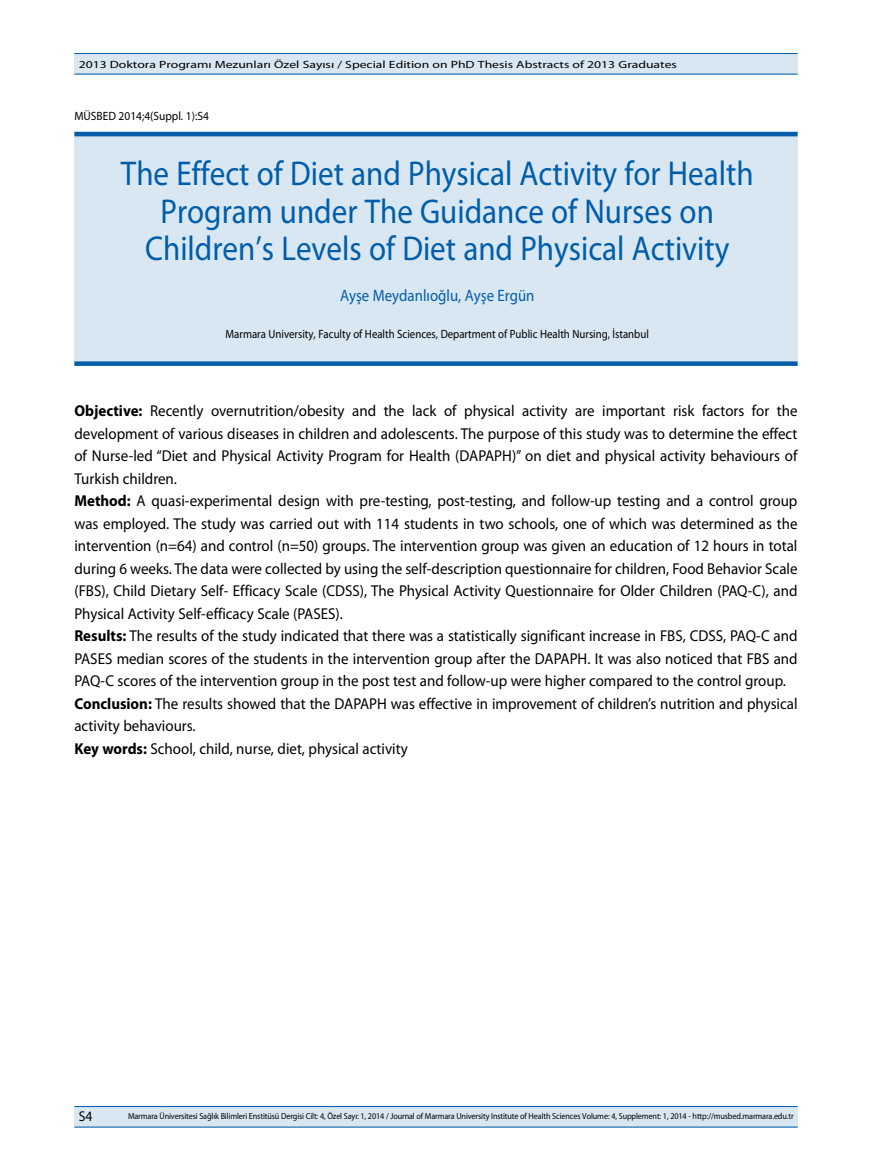
<style>
.page{position:relative;width:872px;height:1170px;background:#fff}
.page>*{position:absolute;margin:0;border:0;box-sizing:border-box;transform-origin:0 0}
.t1{font:34.5px/37.5px "Myriad Pro";color:#005daa;text-align:center;scale:.9 1}
.t2{font:16.5px "Myriad Pro";color:#005daa;scale:.9 1}
.t3{font:15.75px/22.5px "Myriad Pro";color:#000;scale:.95 1}
.t4{font:14.25px "Myriad Pro";color:#000;scale:.95 1}
.t5{font:12px "Myriad Pro";color:#000;scale:.9 1}
.t6{font:12px "Myriad Pro";color:#000;scale:.95 1}
.t7{font:10.5px "Myriad Pro";color:#000;scale:1.3 1}
.t8{font:8.7px "Myriad Pro";letter-spacing:-.015em;color:#000;scale:.94 1}
.s1{font-weight:700}
</style>
<div class="page">
<div style="left:74px;top:53px;width:723px;height:21px;background:#d9e7f2"></div>
<hr style="left:74px;top:74px;width:723px;height:1px;background:#005daa">
<hr style="left:74px;top:53px;width:723px;height:1px;background:#005daa">
<div style="left:74px;top:1106px;width:723px;height:21px;background:#d9e7f2"></div>
<hr style="left:74px;top:1126px;width:723px;height:1px;background:#005daa">
<hr style="left:74px;top:1106px;width:723px;height:1px;background:#005daa">
<div style="left:74px;top:132px;width:723px;height:234px;background:#d9e7f2"></div>
<div style="left:74px;top:361px;width:723px;height:5px;background:#005daa"></div>
<hr style="left:74px;top:132px;width:723px;height:4px;background:#005daa">
<p class="t7" style="left:79px;top:58px;width:462px">2013 Doktora Programı Mezunları Özel Sayısı / Special Edition on PhD Thesis Abstracts of 2013 Graduates</p>
<p class="t6" style="left:74px;top:108px;width:143px">MÜSBED 2014;4(Suppl. 1):S4</p>
<h1 class="t1" style="left:121px;top:154px;width:704px">The Effect of Diet and Physical Activity for Health<br>Program under The Guidance of Nurses on<br>Children’s Levels of Diet and Physical Activity</h1>
<p class="t2" style="left:340px;top:285px;width:218px">Ayşe Meydanlıoğlu, Ayşe Ergün</p>
<p class="t5" style="left:226px;top:327px;width:472px">Marmara University, Faculty of Health Sciences, Department of Public Health Nursing, İstanbul</p>
<p class="t3" style="left:74px;top:399px;width:762px"><span class="s1">Objective:</span> Recently overnutrition/obesity and the lack of physical activity are important risk factors for the development of various diseases in children and adolescents. The purpose of this study was to determine the effect of Nurse-led “Diet and Physical Activity Program for Health (DAPAPH)” on diet and physical activity behaviours of Turkish children.<br><span class="s1">Method:</span> A quasi-experimental design with pre-testing, post-testing, and follow-up testing and a control group was employed. The study was carried out with 114 students in two schools, one of which was determined as the intervention (n=64) and control (n=50) groups. The intervention group was given an education of 12 hours in total during 6 weeks. The data were collected by using the self-description questionnaire for children, Food Behavior Scale (FBS), Child Dietary Self- Efficacy Scale (CDSS), The Physical Activity Questionnaire for Older Children (PAQ-C), and Physical Activity Self-efficacy Scale (PASES).<br><span class="s1">Results:</span> The results of the study indicated that there was a statistically significant increase in FBS, CDSS, PAQ-C and PASES median scores of the students in the intervention group after the DAPAPH. It was also noticed that FBS and PAQ-C scores of the intervention group in the post test and follow-up were higher compared to the control group.<br><span class="s1">Conclusion:</span> The results showed that the DAPAPH was effective in improvement of children’s nutrition and physical activity behaviours.<br><span class="s1">Key words:</span> School, child, nurse, diet, physical activity</p>
<p class="t4" style="left:79px;top:1107px;width:16px">S4</p>
<p class="t8" style="left:128px;top:1110px;width:709px">Marmara Üniversitesi Sağlık Bilimleri Enstitüsü Dergisi Cilt: 4, Özel Sayı: 1, 2014 / Journal of Marmara University Institute of Health Sciences Volume: 4, Supplement: 1, 2014 - http://musbed.marmara.edu.tr</p>
</div>
